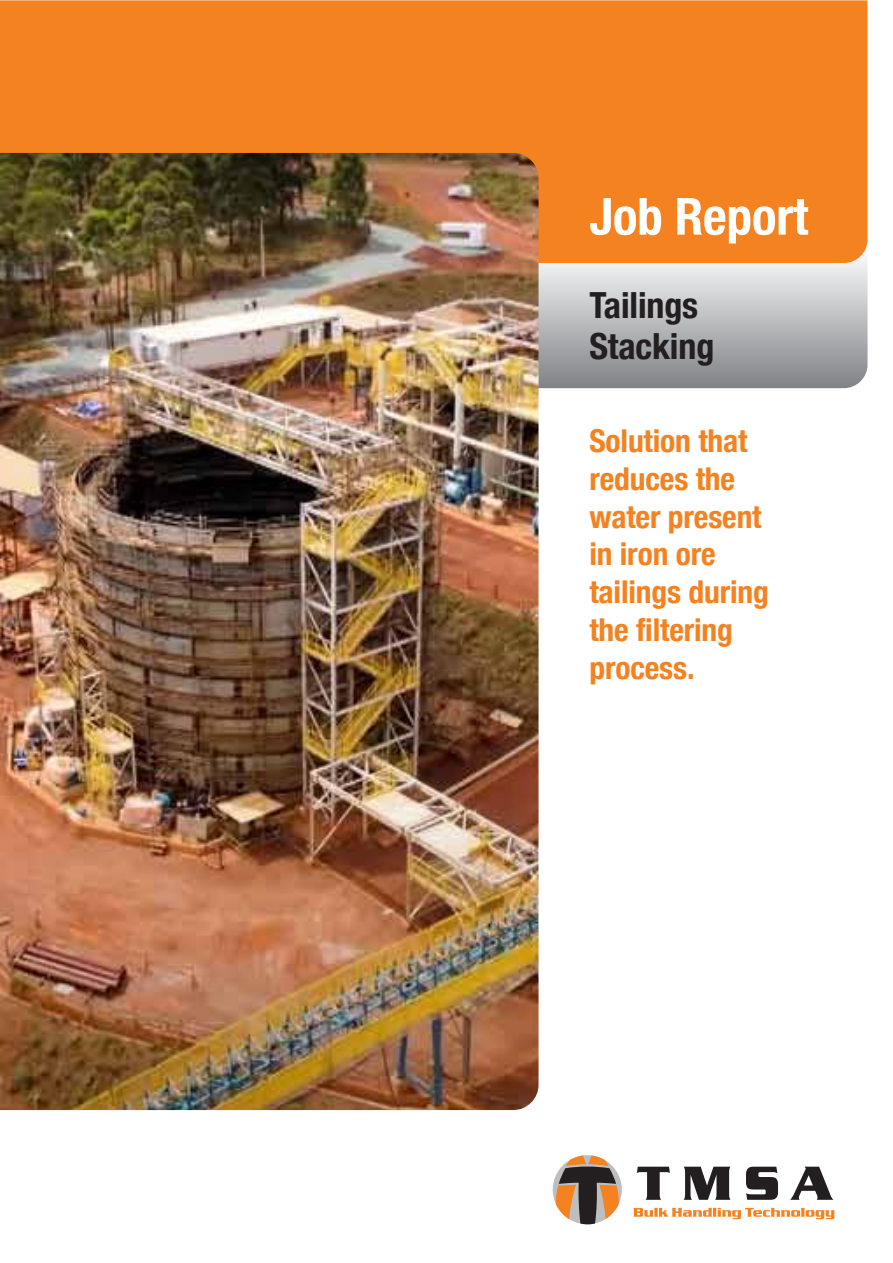
<style>
.page{position:relative;width:893px;height:1263px;background:#fff}
.page>*{position:absolute;margin:0;border:0;box-sizing:border-box;transform-origin:0 0}
.t1{font:700 condensed 51.15px "Helvetica Neue";letter-spacing:-.005em;color:#fff}
.t2{font:700 condensed 36px/40.5px "Helvetica Neue";letter-spacing:-.005em;color:#231f20}
.t3{font:700 condensed 31.5px/37.8px "Helvetica Neue";letter-spacing:-.005em;color:#f48220}
</style>
<div class="page">
<svg style="left:538px;top:263px;width:329px;height:125px;background:#b7b9bb"></svg>
<div style="left:0;top:0;width:867px;height:263px;background:#f48220"></div>
<img style="left:0;top:153px;width:538px;height:957px">
<svg style="left:633px;top:1208px;width:201px;height:11px"></svg>
<div style="left:553px;top:1155px;width:69px;height:69px;background:#bcbec0;border-radius:50%"></div>
<svg style="left:556px;top:1155px;width:63px;height:69px"></svg>
<svg style="left:637px;top:1167px;width:196px;height:33px"></svg>
<h1 class="t1" style="left:589px;top:174px;width:220px">Job Report</h1>
<p class="t2" style="left:589px;top:283px;width:126px">Tailings<br>Stacking</p>
<p class="t3" style="left:589px;top:420px;width:181px">Solution that reduces the water present in iron ore tailings during the filtering process.</p>
</div>
